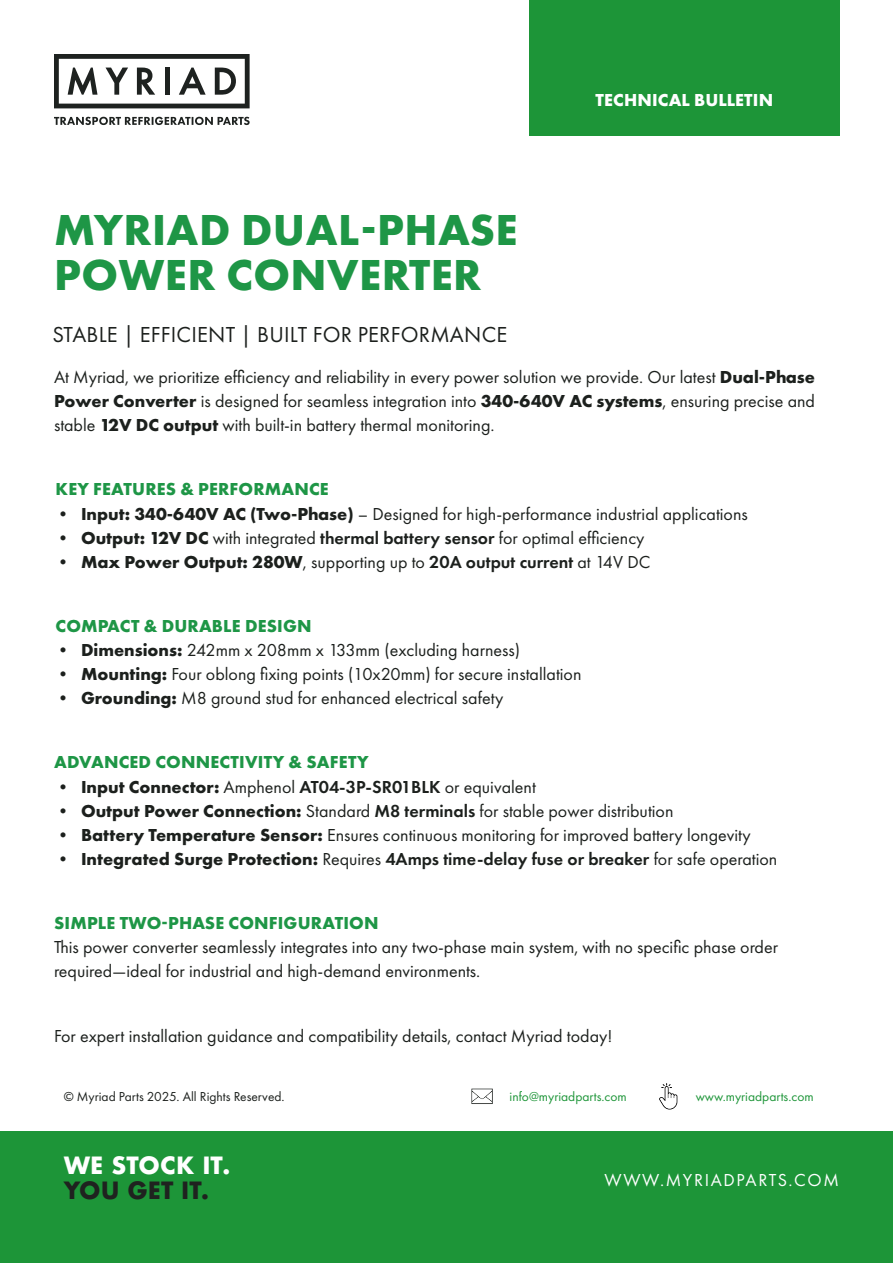
<style>
.page{position:relative;width:893px;height:1263px;background:#fff}
.page>*{position:absolute;margin:0;border:0;box-sizing:border-box;transform-origin:0 0}
.Main_Headings_-_Green{font:700 45px/45px "Futura PT";letter-spacing:.01em;color:#1e9646}
.t1{font:700 23.1px "Futura";color:#fff}
.t2{font:700 23.1px "Futura";color:#1f221f}
.Intro_Sub-Heading_-_Black{font:22.5px "Futura PT";letter-spacing:.01em;color:#1c201d}
.t3{font:18px/24px "Futura PT";color:#1c201d;text-align:justify}
.Body_Headings_-_Green{font:700 18px "Futura PT";letter-spacing:.01em;color:#1e9646}
.t4{font:600 18px "Futura PT";color:#1c201d}
.t5{font:18px "Futura PT";letter-spacing:.09em;color:#fff}
.Product_Label_-_White{font:700 18px "Futura PT";letter-spacing:.01em;color:#fff}
.t6{font:13.5px "Futura PT";color:#1d9538}
.t7{font:13.5px "Futura PT";color:#1c201d}
.s1{font-weight:700}
.s2{font-weight:600}
.s3{font-weight:400}
</style>
<div class="page">
<div style="left:529px;top:0;width:311px;height:135px;background:#1d9538"></div>
<svg style="left:54px;top:54px;width:196px;height:54px"></svg>
<svg style="left:54px;top:117px;width:196px;height:8px"></svg>
<div style="left:0;top:1132px;width:893px;height:131px;background:#1d9538"></div>
<svg style="left:659px;top:1083px;width:18px;height:26px"></svg>
<svg style="left:471px;top:1089px;width:22px;height:15px"></svg>
<p class="Product_Label_-_White" style="left:596px;top:89px;width:179px">TECHNICAL BULLETIN</p>
<p class="Main_Headings_-_Green" style="left:54px;top:206px;width:465px">MYRIAD DUAL-PHASE<br>POWER CONVERTER</p>
<p class="Intro_Sub-Heading_-_Black" style="left:53px;top:322px;width:456px">STABLE | EFFICIENT | BUILT FOR PERFORMANCE</p>
<p class="t3" style="left:54px;top:365px;width:763px">At Myriad, we prioritize efficiency and reliability in every power solution we provide. Our latest <span class="s1">Dual-Phase Power Converter</span> is designed for seamless integration into <span class="s1">340-640V AC systems</span>, ensuring precise and stable <span class="s1">12V DC output</span> with built-in battery thermal monitoring.</p>
<p class="Body_Headings_-_Green" style="left:56px;top:478px;width:275px">KEY FEATURES &amp; PERFORMANCE</p>
<p class="t3" style="left:54px;top:502px;width:695px"><span class="s1">• Input: 340-640V AC (Two-Phase)</span> – Designed for high-performance industrial applications</p>
<p class="t3" style="left:54px;top:526px;width:592px"><span class="s1">• Output: 12V DC</span> with integrated <span class="s2">thermal battery sensor</span> for optimal efficiency</p>
<p class="t3" style="left:54px;top:550px;width:598px"><span class="s1">• Max Power Output: 280W</span>, supporting up to <span class="s2">20A output current</span> at 14V DC</p>
<p class="Body_Headings_-_Green" style="left:56px;top:614px;width:258px">COMPACT &amp; DURABLE DESIGN</p>
<p class="t3" style="left:54px;top:638px;width:468px"><span class="s1">• Dimensions:</span> 242mm x 208mm x 133mm (excluding harness)</p>
<p class="t3" style="left:54px;top:662px;width:529px"><span class="s1">• Mounting:</span> Four oblong fixing points (10x20mm) for secure installation</p>
<p class="t3" style="left:54px;top:686px;width:451px"><span class="s1">• Grounding:</span> M8 ground stud for enhanced electrical safety</p>
<p class="Body_Headings_-_Green" style="left:54px;top:751px;width:316px">ADVANCED CONNECTIVITY &amp; SAFETY</p>
<p class="t3" style="left:54px;top:775px;width:483px"><span class="s1">• Input Connector:</span> Amphenol <span class="s2">AT04-3P-SR01BLK</span> or equivalent</p>
<p class="t3" style="left:54px;top:799px;width:621px"><span class="s1">• Output Power Connection:</span> Standard <span class="s2">M8 terminals</span> for stable power distribution</p>
<p class="t3" style="left:54px;top:823px;width:698px"><span class="s1">• Battery Temperature Sensor:</span> Ensures continuous monitoring for improved battery longevity</p>
<p class="t4" style="left:54px;top:847px;width:725px"><span class="s1">• Integrated Surge Protection:</span> <span class="s3">Requires</span> 4Amps time-delay fuse or breaker <span class="s3">for safe operation</span></p>
<p class="Body_Headings_-_Green" style="left:54px;top:911px;width:326px">SIMPLE TWO-PHASE CONFIGURATION</p>
<p class="t3" style="left:54px;top:935px;width:726px">This power converter seamlessly integrates into any two-phase main system, with no specific phase order required—ideal for industrial and high-demand environments.</p>
<p class="t3" style="left:54px;top:1023px;width:560px">For expert installation guidance and compatibility details, contact Myriad today!</p>
<p class="t7" style="left:64px;top:1088px;width:222px">© Myriad Parts 2025. All Rights Reserved.</p>
<p class="t6" style="left:509px;top:1088px;width:119px">info@myriadparts.com</p>
<p class="t6" style="left:696px;top:1088px;width:120px">www.myriadparts.com</p>
<p class="t1" style="left:64px;top:1149px;width:168px">WE STOCK IT.</p>
<p class="t2" style="left:64px;top:1174px;width:147px">YOU GET IT.</p>
<p class="t5" style="left:605px;top:1169px;width:236px">WWW.MYRIADPARTS.COM</p>
</div>
